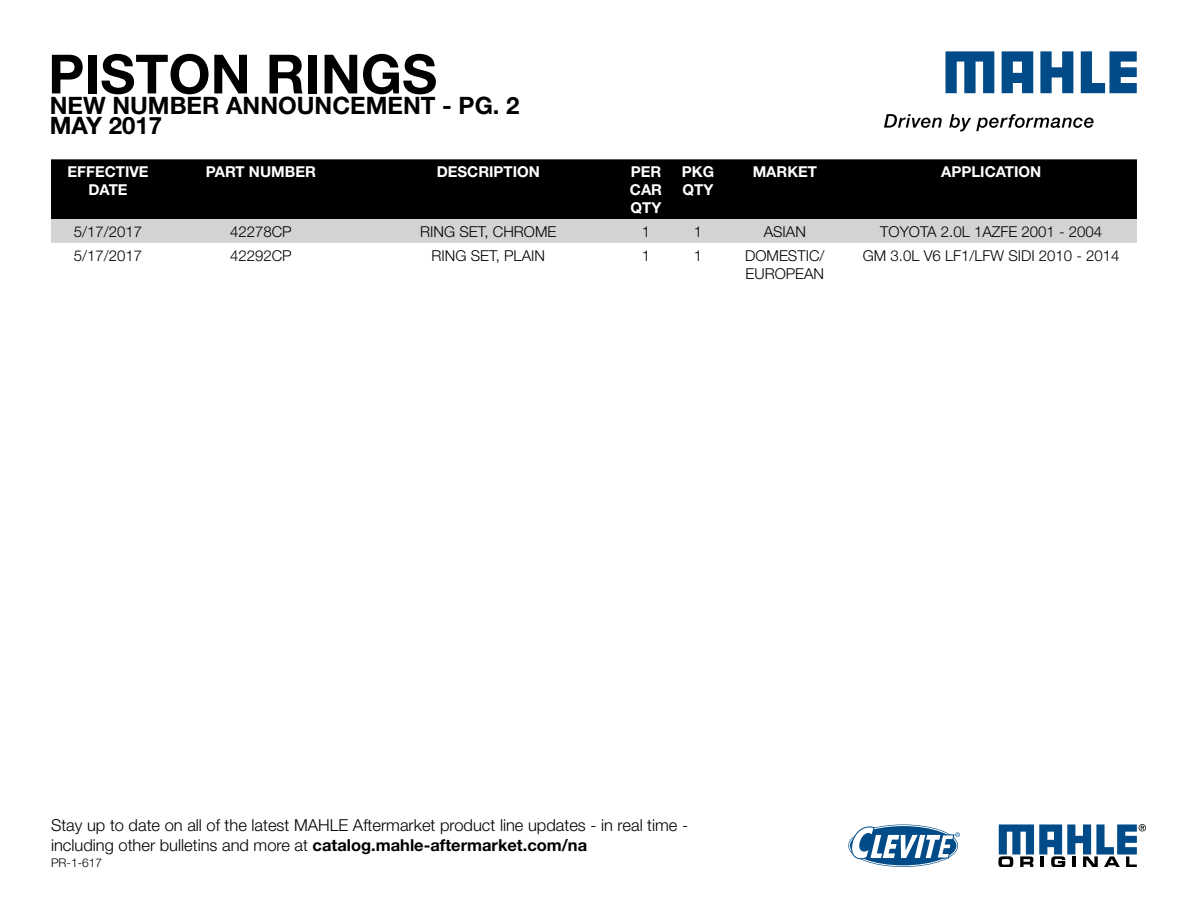
<style>
.page{position:relative;width:1188px;height:918px;background:#fff}
.page>*{position:absolute;margin:0;border:0;box-sizing:border-box;transform-origin:0 0}
.t1{font:700 54.15px "Helvetica Neue";color:#000}
.t2{font:700 24px "Helvetica Neue";color:#000}
.t3{font:300 16.5px/19.8px "Helvetica Neue";color:#000}
.t4{font:300 15px/18px "Helvetica Neue";color:#000}
.t5{font:700 15px/18px "Helvetica Neue";color:#fff;text-align:center}
.t6{font:300 12px "Helvetica Neue";color:#000}
.s1{font-weight:700}
</style>
<div class="page">
<svg style="left:884px;top:114px;width:58px;height:14px"></svg>
<svg style="left:949px;top:114px;width:145px;height:17px"></svg>
<svg style="left:945px;top:51px;width:49px;height:42px"></svg>
<svg style="left:1040px;top:51px;width:33px;height:42px"></svg>
<svg style="left:1081px;top:51px;width:56px;height:42px"></svg>
<svg style="left:1002px;top:51px;width:31px;height:42px"></svg>
<div style="left:848px;top:824px;width:110px;height:43px;border:2px solid #004b88;border-radius:50%"></div>
<svg style="left:849px;top:826px;width:108px;height:40px"></svg>
<div style="left:849px;top:825px;width:108px;height:41px;border:1px solid #fff;border-radius:50%"></div>
<svg style="left:851px;top:826px;width:109px;height:33px"></svg>
<svg style="left:998px;top:824px;width:148px;height:43px"></svg>
<div style="left:51px;top:159px;width:1086px;height:60px;background:#000"></div>
<div style="left:51px;top:219px;width:1086px;height:24px;background:#d1d3d4"></div>
<h1 class="t1" style="left:48px;top:41px;width:391px">PISTON RINGS</h1>
<h2 class="t2" style="left:50px;top:90px;width:471px">NEW NUMBER ANNOUNCEMENT - PG. 2</h2>
<h2 class="t2" style="left:50px;top:111px;width:114px">MAY 2017</h2>
<p class="t5" style="left:68px;top:162px;width:83px">EFFECTIVE<br>DATE</p>
<p class="t5" style="left:206px;top:162px;width:112px">PART NUMBER</p>
<p class="t5" style="left:437px;top:162px;width:103px">DESCRIPTION</p>
<p class="t5" style="left:630px;top:162px;width:34px;text-align:justify">PER CA R QTY</p>
<p class="t5" style="left:682px;top:162px;width:34px;text-align:left">PKG<br>QTY</p>
<p class="t5" style="left:753px;top:162px;width:66px">MARKET</p>
<p class="t5" style="left:941px;top:162px;width:100px">APPLICATION</p>
<p class="t4" style="left:74px;top:222px;width:70px">5/17/2017</p>
<p class="t4" style="left:230px;top:222px;width:63px">42278CP</p>
<p class="t4" style="left:420px;top:222px;width:138px">RING SET, CHROME</p>
<p class="t4" style="left:642px;top:222px;width:10px">1</p>
<p class="t4" style="left:694px;top:222px;width:10px">1</p>
<p class="t4" style="left:764px;top:222px;width:44px">ASIAN</p>
<p class="t4" style="left:880px;top:222px;width:19px">Toyota</p>
<p class="t4" style="left:941px;top:222px;width:163px">2.0L 1AZFE 2001 - 2004</p>
<p class="t4" style="left:74px;top:246px;width:70px">5/17/2017</p>
<p class="t4" style="left:230px;top:246px;width:63px">42292CP</p>
<p class="t4" style="left:432px;top:246px;width:115px">RING SET, PLAIN</p>
<p class="t4" style="left:642px;top:246px;width:10px">1</p>
<p class="t4" style="left:694px;top:246px;width:10px">1</p>
<p class="t4" style="left:745px;top:246px;width:81px">DOMESTIC/<br>EUROPEAN</p>
<p class="t4" style="left:863px;top:246px;width:258px">GM 3.0L V6 LF1/LFW SIDI 2010 - 2014</p>
<p class="t3" style="left:51px;top:815px;width:639px">Stay up to date on all of the latest MAHLE Aftermarket product line updates - in real time - including other bulletins and more at <span class="s1">CATALOG.MAHLE-AFTERMARKET.COM/NA</span></p>
<p class="t6" style="left:51px;top:855px;width:53px">PR-1-617</p>
</div>
